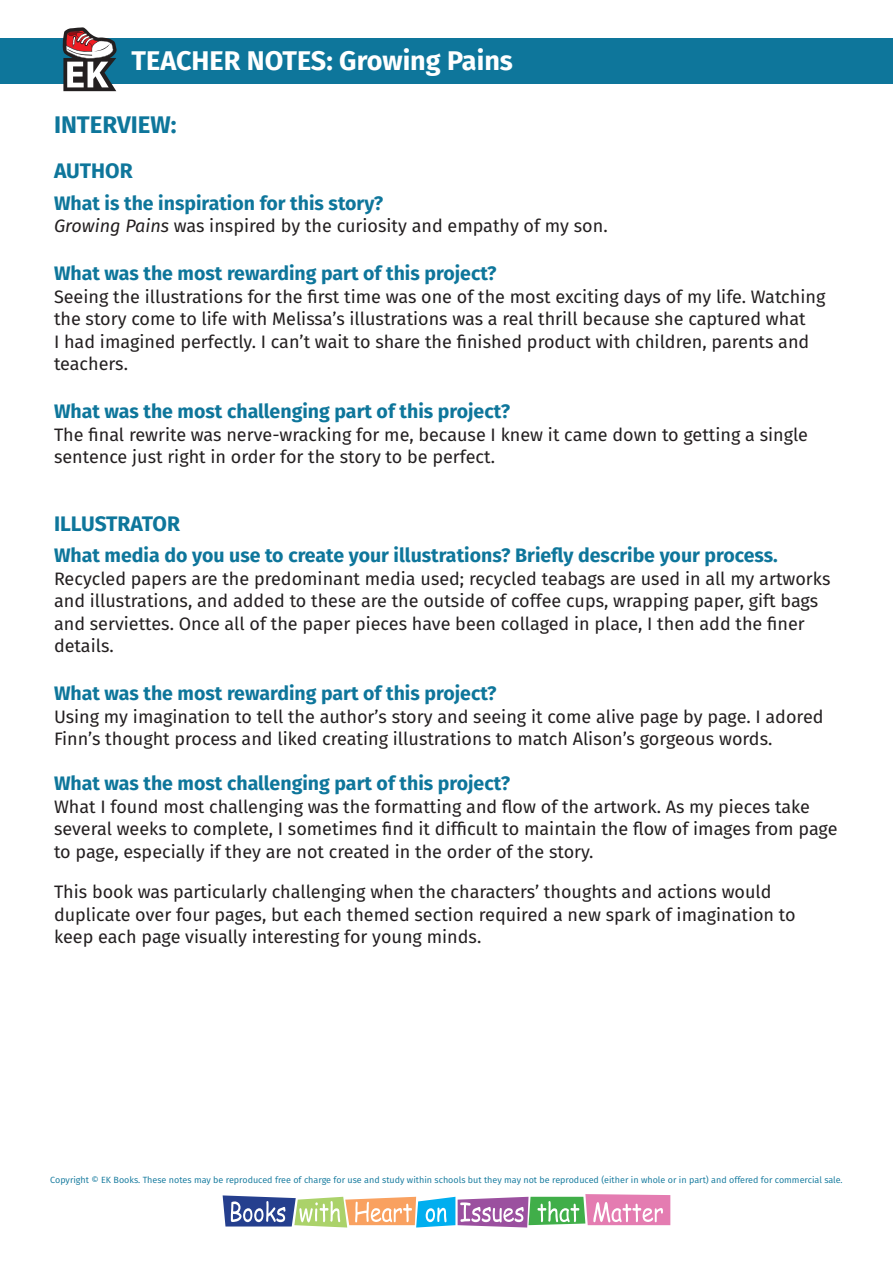
<style>
.page{position:relative;width:893px;height:1263px;background:#fff}
.page>*{position:absolute;margin:0;border:0;box-sizing:border-box;transform-origin:0 0}
.t1{font:700 27px "Fira Sans";color:#fff}
.t2{font:700 24px "Fira Sans";color:#0e769b}
.t3{font:700 21px "Fira Sans";color:#0e769b}
.t4{font:700 19.5px "Fira Sans";color:#0e769b}
.t5{font:18px/22.5px "Fira Sans";color:#231f20}
.t6{font:9px "Fira Sans";color:#0e769b}
.s1{font-style:italic}
</style>
<div class="page">
<svg style="left:223px;top:1194px;width:447px;height:33px"></svg>
<div style="left:0;top:38px;width:893px;height:46px;background:#0e769b"></div>
<svg style="left:63px;top:27px;width:54px;height:64px"></svg>
<h1 class="t1" style="left:132px;top:38px;width:383px">TEACHER NOTES: Growing Pains</h1>
<h2 class="t2" style="left:54px;top:104px;width:124px">INTERVIEW:</h2>
<p class="t3" style="left:54px;top:153px;width:80px">AUTHOR</p>
<p class="t4" style="left:54px;top:186px;width:331px">What is the inspiration for this story?</p>
<p class="t5" style="left:54px;top:214px;width:555px"><span class="s1">Growing Pains</span> was inspired by the curiosity and empathy of my son.</p>
<p class="t4" style="left:54px;top:257px;width:444px">What was the most rewarding part of this project?</p>
<p class="t5" style="left:54px;top:284px;width:773px">Seeing the illustrations for the first time was one of the most exciting days of my life. Watching the story come to life with Melissa’s illustrations was a real thrill because she captured what<br>I had imagined perfectly. I can’t wait to share the finished product with children, parents and teachers.</p>
<p class="t4" style="left:54px;top:395px;width:458px">What was the most challenging part of this project?</p>
<p class="t5" style="left:54px;top:422px;width:756px">The final rewrite was nerve-wracking for me, because I knew it came down to getting a single sentence just right in order for the story to be perfect.</p>
<p class="t3" style="left:54px;top:505px;width:128px">ILLUSTRATOR</p>
<p class="t4" style="left:54px;top:539px;width:725px">What media do you use to create your illustrations? Briefly describe your process.</p>
<p class="t5" style="left:54px;top:566px;width:778px">Recycled papers are the predominant media used; recycled teabags are used in all my artworks and illustrations, and added to these are the outside of coffee cups, wrapping paper, gift bags and serviettes. Once all of the paper pieces have been collaged in place, I then add the finer details.</p>
<p class="t4" style="left:54px;top:677px;width:444px">What was the most rewarding part of this project?</p>
<p class="t5" style="left:54px;top:704px;width:771px">Using my imagination to tell the author’s story and seeing it come alive page by page. I adored<br>Finn’s thought process and liked creating illustrations to match Alison’s gorgeous words.</p>
<p class="t4" style="left:54px;top:767px;width:458px">What was the most challenging part of this project?</p>
<p class="t5" style="left:54px;top:794px;width:785px">What I found most challenging was the formatting and flow of the artwork. As my pieces take several weeks to complete, I sometimes find it difficult to maintain the flow of images from page to page, especially if they are not created in the order of the story.</p>
<p class="t5" style="left:54px;top:880px;width:743px">This book was particularly challenging when the characters’ thoughts and actions would duplicate over four pages, but each themed section required a new spark of imagination to keep each page visually interesting for young minds.</p>
<p class="t6" style="left:50px;top:1173px;width:794px">Copyright © EK Books. These notes may be reproduced free of charge for use and study within schools but they may not be reproduced (either in whole or in part) and offered for commercial sale.</p>
</div>
